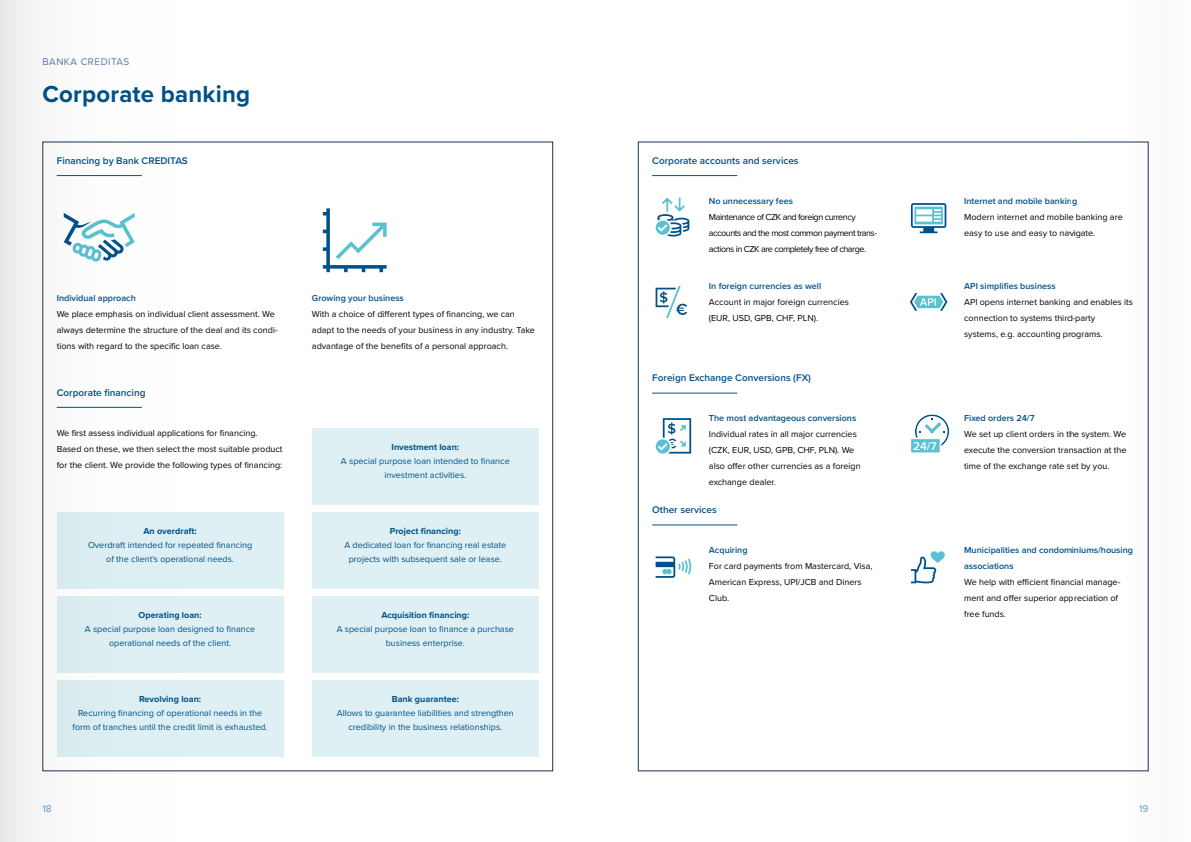
<style>
.page{position:relative;width:1191px;height:842px;background:#fff}
.page>*{position:absolute;margin:0;border:0;box-sizing:border-box;transform-origin:0 0}
.t1{font:700 24px "Proxima Nova";letter-spacing:.01em;color:#005189}
.t2{font:600 11.7px "Proxima Nova A";color:#fff}
.t3{font:600 10px "Proxima Nova";color:#005189}
.t4{font:10px "Proxima Nova";letter-spacing:.05em;color:#5a7aaa}
.t5{font:10px "Proxima Nova A";color:#659aca}
.t6{font:9px/16px "Proxima Nova";color:#000}
.t7{font:9px/14px "Proxima Nova";color:#005189;text-align:center}
.t8{font:600 9px/16px "Proxima Nova";color:#005189}
.t9{font:9px/16px "Proxima Nova";letter-spacing:-.05em;color:#000}
.t10{font:700 9px "Proxima Nova";color:#005189}
</style>
<div class="page">
<div style="left:312px;top:429px;width:227px;height:76px;background:#def0f3"></div>
<svg style="left:323px;top:208px;width:63px;height:64px"></svg>
<div style="left:57px;top:513px;width:226px;height:76px;background:#def0f3"></div>
<div style="left:57px;top:596px;width:226px;height:77px;background:#def0f3"></div>
<div style="left:57px;top:680px;width:226px;height:77px;background:#def0f3"></div>
<div style="left:312px;top:680px;width:227px;height:77px;background:#def0f3"></div>
<div style="left:312px;top:513px;width:227px;height:76px;background:#def0f3"></div>
<div style="left:312px;top:596px;width:227px;height:77px;background:#def0f3"></div>
<svg style="left:655px;top:198px;width:34px;height:39px"></svg>
<svg style="left:911px;top:203px;width:35px;height:30px"></svg>
<svg style="left:655px;top:286px;width:32px;height:32px"></svg>
<svg style="left:655px;top:418px;width:36px;height:36px"></svg>
<svg style="left:910px;top:293px;width:37px;height:18px"></svg>
<svg style="left:911px;top:414px;width:38px;height:39px"></svg>
<svg style="left:655px;top:556px;width:36px;height:22px"></svg>
<svg style="left:911px;top:551px;width:33px;height:32px"></svg>
<hr style="left:652px;top:175px;width:85px;height:1px;background:#005189">
<hr style="left:652px;top:393px;width:85px;height:1px;background:#005189">
<hr style="left:652px;top:525px;width:85px;height:1px;background:#005189">
<svg style="left:0;top:0;width:197px;height:842px"></svg>
<p class="t4" style="left:43px;top:54px;width:88px">BANKA CREDITAS</p>
<h1 class="t1" style="left:43px;top:76px;width:209px">Corporate banking</h1>
<p class="t3" style="left:57px;top:153px;width:133px">Financing by Bank CREDITAS</p>
<p class="t8" style="left:57px;top:289px;width:81px">Individual approach</p>
<p class="t6" style="left:57px;top:305px;width:222px">We place emphasis on individual client assessment. We always determine the structure of the deal and its condi&shy;tions with regard to the specific loan case.</p>
<p class="t3" style="left:57px;top:385px;width:90px">Corporate financing</p>
<p class="t6" style="left:57px;top:424px;width:227px">We first assess individual applications for financing.<br>Based on these, we then select the most suitable product for the client. We provide the following types of financing:</p>
<p class="t10" style="left:143px;top:524px;width:55px">An overdraft:</p>
<p class="t7" style="left:88px;top:537px;width:166px">Overdraft intended for repeated financing of the client's operational needs.</p>
<p class="t10" style="left:139px;top:608px;width:65px">Operating loan:</p>
<p class="t7" style="left:85px;top:621px;width:172px">A special purpose loan designed to finance operational needs of the client.</p>
<p class="t10" style="left:139px;top:692px;width:64px">Revolving loan:</p>
<p class="t7" style="left:73px;top:705px;width:197px">Recurring financing of operational needs in the form of tranches until the credit limit is exhausted.</p>
<p class="t8" style="left:312px;top:289px;width:93px">Growing your business</p>
<p class="t6" style="left:312px;top:305px;width:225px">With a choice of different types of financing, we can adapt to the needs of your business in any industry. Take advantage of the benefits of a personal approach.</p>
<p class="t10" style="left:391px;top:440px;width:69px">Investment loan:</p>
<p class="t7" style="left:341px;top:453px;width:170px">A special purpose loan intended to finance investment activities.</p>
<p class="t10" style="left:390px;top:524px;width:73px">Project financing:</p>
<p class="t7" style="left:344px;top:537px;width:163px">A dedicated loan for financing real estate projects with subsequent sale or lease.</p>
<p class="t10" style="left:381px;top:608px;width:90px">Acquisition financing:</p>
<p class="t7" style="left:337px;top:621px;width:179px">A special purpose loan to finance a purchase business enterprise.</p>
<p class="t10" style="left:392px;top:692px;width:69px">Bank guarantee:</p>
<p class="t7" style="left:337px;top:705px;width:179px">Allows to guarantee liabilities and strengthen credibility in the business relationships.</p>
<p class="t3" style="left:652px;top:153px;width:148px">Corporate accounts and services</p>
<p class="t8" style="left:709px;top:192px;width:86px">No unnecessary fees</p>
<p class="t9" style="left:709px;top:208px;width:170px">Maintenance of CZK and foreign currency accounts and the most common payment trans&shy;actions in CZK are completely free of charge.</p>
<p class="t8" style="left:709px;top:277px;width:114px">In foreign currencies as well</p>
<p class="t6" style="left:709px;top:293px;width:141px">Account in major foreign currencies (EUR, USD, GPB, CHF, PLN).</p>
<p class="t3" style="left:652px;top:371px;width:160px">Foreign Exchange Conversions (FX)</p>
<p class="t8" style="left:709px;top:410px;width:149px">The most advantageous conversions</p>
<p class="t6" style="left:709px;top:426px;width:153px">Individual rates in all major currencies (CZK, EUR, USD, GPB, CHF, PLN). We also offer other currencies as a foreign exchange dealer.</p>
<p class="t3" style="left:652px;top:502px;width:66px">Other services</p>
<p class="t8" style="left:709px;top:542px;width:40px">Acquiring</p>
<p class="t6" style="left:709px;top:558px;width:165px">For card payments from Mastercard, Visa,<br>American Express, UPI/JCB and Diners<br>Club.</p>
<p class="t8" style="left:964px;top:192px;width:115px">Internet and mobile banking</p>
<p class="t6" style="left:964px;top:208px;width:160px">Modern internet and mobile banking are easy to use and easy to navigate.</p>
<p class="t8" style="left:964px;top:277px;width:93px">API simplifies business</p>
<p class="t6" style="left:964px;top:293px;width:170px">API opens internet banking and enables its connection to systems third-party<br>systems, e.g. accounting programs.</p>
<p class="t2" style="left:913px;top:439px;width:25px">24/7</p>
<p class="t8" style="left:964px;top:410px;width:72px">Fixed orders 24/7</p>
<p class="t6" style="left:964px;top:426px;width:164px;text-align:justify">We set up client orders in the system. We execute the conversion transaction at the time of the exchange rate set by you.</p>
<p class="t8" style="left:964px;top:542px;width:170px">Municipalities and condominiums/housing associations</p>
<p class="t6" style="left:964px;top:574px;width:158px">We help with efficient financial manage&shy;ment and offer superior appreciation of free funds.</p>
<p class="t5" style="left:43px;top:803px;width:11px">18</p>
<p class="t5" style="left:1139px;top:803px;width:11px">19</p>
</div>
